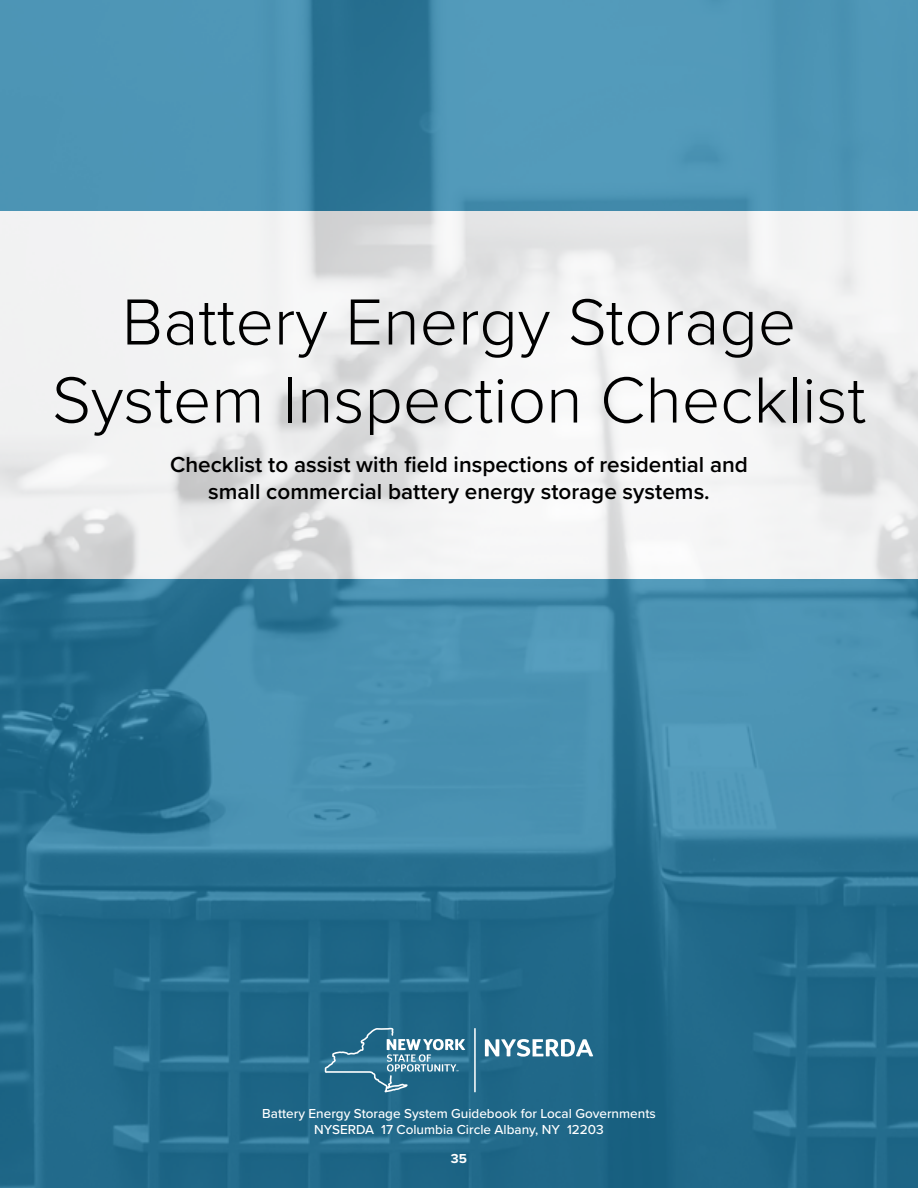
<style>
.page{position:relative;width:918px;height:1188px;background:#fff}
.page>*{position:absolute;margin:0;border:0;box-sizing:border-box;transform-origin:0 0}
.Section_Page_-_Title{font:300 67.5px/78px "Proxima Nova";color:#000;text-align:center}
.Section_Page_-_SubTi{font:600 22.5px/27px "Proxima Nova";color:#000;text-align:center}
.t1{font:500 13.5px/16.2px "Proxima Nova";color:#fff;text-align:center}
.t2{font:700 13.5px "Proxima Nova";color:#fff}
</style>
<div class="page">
<img style="left:0;top:0;width:918px;height:1188px">
<svg style="left:485px;top:1039px;width:108px;height:18px"></svg>
<hr style="left:474px;top:1028px;width:2px;height:64px;background:#fff">
<svg style="left:325px;top:1028px;width:140px;height:64px;background:#407e9a"></svg>
<p class="Section_Page_-_Title" style="left:52px;top:279px;width:816px">Battery Energy Storage<br>System Inspection Checklist</p>
<p class="Section_Page_-_SubTi" style="left:170px;top:450px;width:579px">Checklist to assist with field inspections of residential and small commercial battery energy storage systems.</p>
<p class="t1" style="left:262px;top:1105px;width:395px">Battery Energy Storage System Guidebook for Local Governments<br>NYSERDA 17 Columbia Circle Albany, NY 12203</p>
<p class="t2" style="left:451px;top:1148px;width:18px">35</p>
</div>
